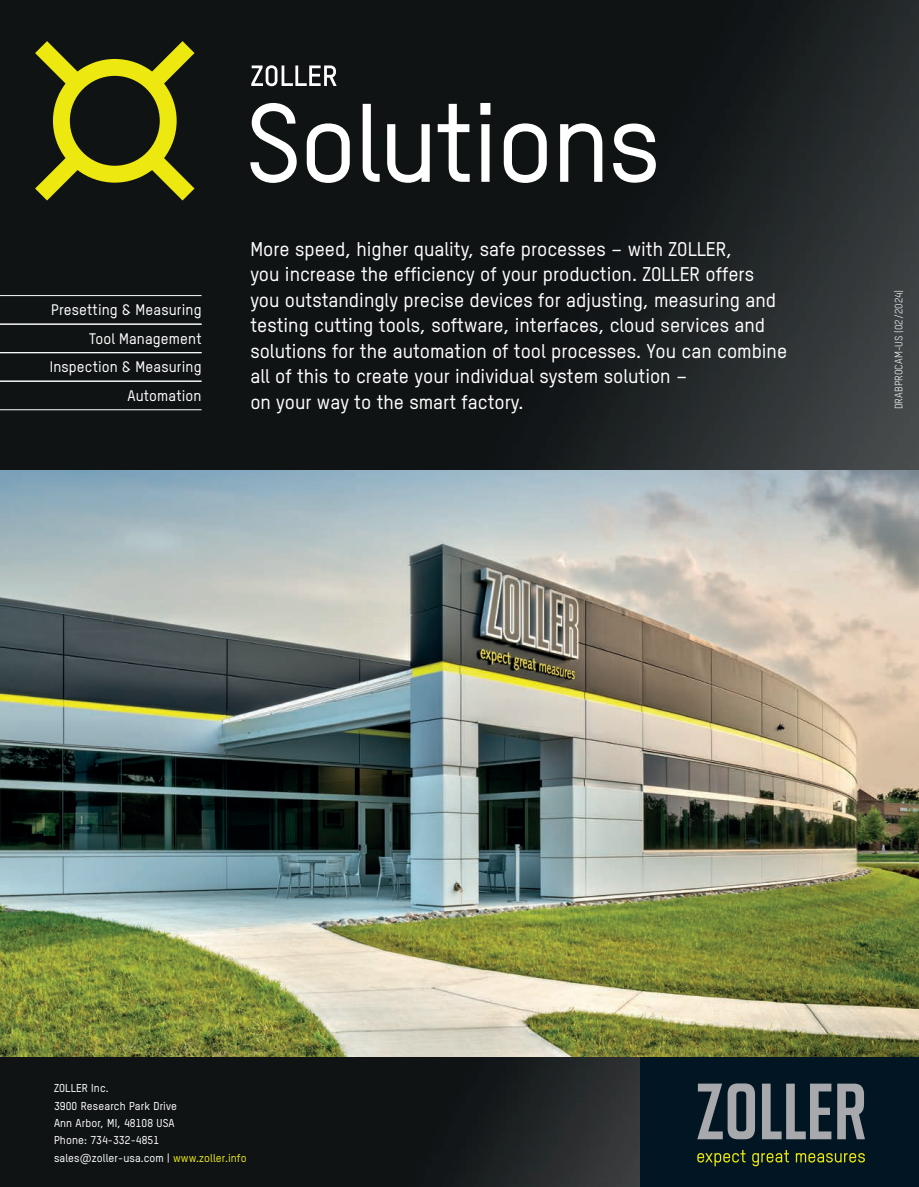
<style>
.page{position:relative;width:919px;height:1187px;background:#fff}
.page>*{position:absolute;margin:0;border:0;box-sizing:border-box;transform-origin:0 0}
._00_BR-Titel_Subhead{font:500 109.35px "TSTARPRO";letter-spacing:-.02em;color:#fff}
._00_RS_Copy{font:500 19.5px/25.5px "TSTARPRO";color:#fff}
._00_RS_Bereiche{font:500 15px "TSTARPRO";letter-spacing:.01em;color:#fff}
._00_RS_Adresse{font:500 11.25px "TSTARPRO";letter-spacing:.01em;color:#fff}
._00_RS_Artikel_Ausschluss{font:10.5px "TSTARPRO";color:#fff}
.s1{color:#ece810}
</style>
<div class="page">
<img style="left:0;top:0;width:918px;height:1057px">
<img style="left:0;top:1057px;width:640px;height:129px">
<div style="left:640px;top:1057px;width:278px;height:129px;background:#011622"></div>
<svg style="left:251px;top:65px;width:85px;height:21px"></svg>
<svg style="left:35px;top:41px;width:159px;height:159px;background:#595a12"></svg>
<svg style="left:762px;top:1083px;width:69px;height:56px"></svg>
<svg style="left:837px;top:1083px;width:27px;height:56px"></svg>
<svg style="left:697px;top:1083px;width:58px;height:56px"></svg>
<svg style="left:697px;top:1149px;width:48px;height:17px"></svg>
<svg style="left:752px;top:1149px;width:36px;height:17px"></svg>
<svg style="left:795px;top:1153px;width:69px;height:9px"></svg>
<hr style="left:0;top:295px;width:201px;height:1px;background:#fff">
<hr style="left:0;top:324px;width:201px;height:1px;background:#fff">
<hr style="left:0;top:352px;width:201px;height:1px;background:#fff">
<hr style="left:0;top:381px;width:201px;height:1px;background:#fff">
<hr style="left:0;top:409px;width:201px;height:1px;background:#fff">
<p class="_00_RS_Bereiche" style="left:51px;top:300px;width:152px">Presetting &amp; Measuring</p>
<p class="_00_RS_Bereiche" style="left:89px;top:328px;width:114px">Tool Management</p>
<p class="_00_RS_Bereiche" style="left:50px;top:357px;width:153px">Inspection &amp; Measuring</p>
<p class="_00_RS_Bereiche" style="left:127px;top:385px;width:76px">Automation</p>
<p class="_00_BR-Titel_Subhead" style="left:245px;top:69px;width:417px">Solutions</p>
<p class="_00_RS_Copy" style="left:250px;top:235px;width:538px">More speed, higher quality, safe processes – with ZOLLER,<br>you increase the efficiency of your production. ZOLLER offers you outstandingly precise devices for adjusting, measuring and testing cutting tools, software, interfaces, cloud services and solutions for the automation of tool processes. You can combine all of this to create your individual system solution –<br>on your way to the smart factory.</p>
<p class="_00_RS_Artikel_Ausschluss" style="left:891px;top:409px;width:121px;rotate:-90deg">DRABPROCAM-US (02/2024)</p>
<p class="_00_RS_Adresse" style="left:54px;top:1080px;width:56px">ZOLLER Inc.</p>
<p class="_00_RS_Adresse" style="left:54px;top:1097px;width:125px">3900 Research Park Drive</p>
<p class="_00_RS_Adresse" style="left:54px;top:1115px;width:122px">Ann Arbor, MI, 48108 USA</p>
<p class="_00_RS_Adresse" style="left:54px;top:1132px;width:107px">Phone: 734-332-4851</p>
<p class="_00_RS_Adresse" style="left:54px;top:1150px;width:194px">sales@zoller-usa.com | <span class="s1">www.zoller.info</span></p>
</div>
